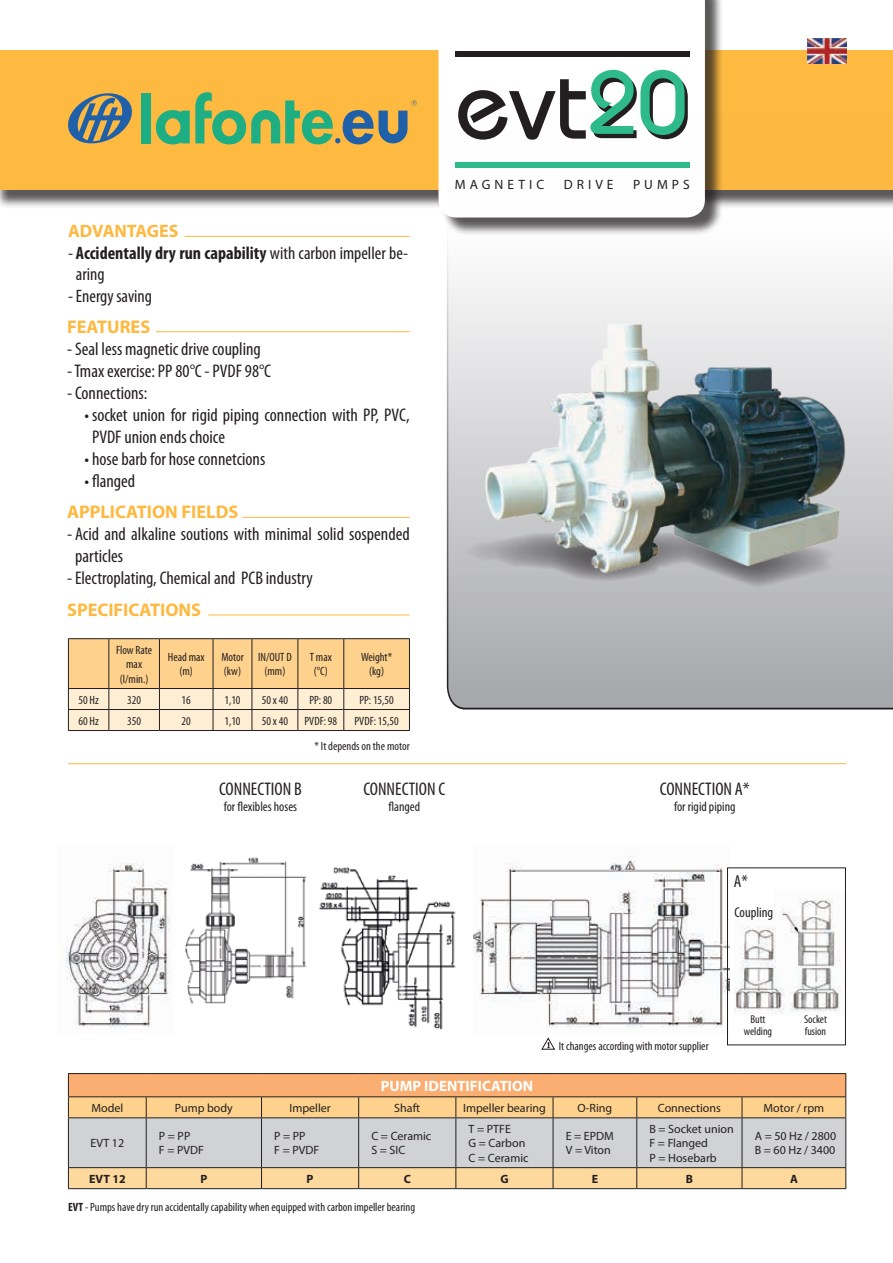
<style>
.page{position:relative;width:893px;height:1263px;background:#fff}
.page>*{position:absolute;margin:0;border:0;box-sizing:border-box;transform-origin:0 0}
.t1{font:condensed 18.3px/22px "Myriad Pro";color:#231f20}
.t2{font:700 18.3px "Myriad Pro";color:#fdb940}
.t3{font:700 condensed 18px/21.6px "Myriad Pro";color:#231f20}
.t4{font:condensed 18px "Myriad Pro";color:#231f20}
.t5{font:700 18px "Myriad Pro";color:#fdb940}
.t6{font:condensed 17.4px "Myriad Pro";color:#231f20}
.t7{font:700 15px "Myriad Pro";color:#fff}
.t8{font:condensed 14.25px "Myriad Pro";color:#231f20}
.t9{font:condensed 13.5px "Myriad Pro";color:#231f20}
.t10{font:13.5px "Myriad Pro";letter-spacing:.3em;color:#231f20}
.t11{font:condensed 12px/14.4px "Myriad Pro";color:#231f20;text-align:center}
.t12{font:12px/14.4px "Myriad Pro";color:#231f20}
.t13{font:700 12px "Myriad Pro";color:#231f20}
.t14{font:condensed 11.4px/12.9px "Myriad Pro";color:#231f20;text-align:center}
.s1{font-weight:400}
.s2{font-weight:700}
</style>
<div class="page">
<div style="left:0;top:53px;width:893px;height:156px;background:#231f20;opacity:.75"></div>
<div style="left:0;top:51px;width:893px;height:139px;background:#fdb940"></div>
<div style="left:441px;top:0;width:283px;height:236px;background:#231f20;opacity:.75"></div>
<svg style="left:438px;top:0;width:267px;height:217px"></svg>
<svg style="left:447px;top:196px;width:446px;height:513px"></svg>
<div style="left:455px;top:51px;width:235px;height:5px;background:#231f20"></div>
<svg style="left:447px;top:70px;width:446px;height:126px"></svg>
<div style="left:142px;top:93px;width:9px;height:50px;background:#1dae84"></div>
<svg style="left:68px;top:93px;width:77px;height:51px"></svg>
<svg style="left:156px;top:92px;width:261px;height:52px"></svg>
<img style="left:65px;top:863px;width:105px;height:165px">
<img style="left:185px;top:857px;width:271px;height:173px">
<img style="left:473px;top:855px;width:254px;height:173px">
<div style="left:455px;top:491px;width:386px;height:129px;background:#b8b9bc"></div>
<img style="left:460px;top:314px;width:407px;height:264px">
<hr style="left:68px;top:763px;width:778px;height:1px;background:#fdb940">
<img style="left:808px;top:39px;width:38px;height:24px">
<hr style="left:68px;top:638px;width:41px;height:1px;background:#231f20">
<hr style="left:109px;top:638px;width:50px;height:1px;background:#231f20">
<hr style="left:159px;top:638px;width:54px;height:1px;background:#231f20">
<hr style="left:213px;top:638px;width:39px;height:1px;background:#231f20">
<hr style="left:252px;top:638px;width:46px;height:1px;background:#231f20">
<hr style="left:298px;top:638px;width:46px;height:1px;background:#231f20">
<hr style="left:344px;top:638px;width:66px;height:1px;background:#231f20">
<svg style="left:68px;top:639px;width:342px;height:91px;background:#f3d6a5"></svg>
<hr style="left:68px;top:730px;width:41px;height:1px;background:#231f20">
<hr style="left:109px;top:730px;width:50px;height:1px;background:#231f20">
<hr style="left:159px;top:730px;width:54px;height:1px;background:#231f20">
<hr style="left:213px;top:730px;width:39px;height:1px;background:#231f20">
<hr style="left:252px;top:730px;width:46px;height:1px;background:#231f20">
<hr style="left:298px;top:730px;width:46px;height:1px;background:#231f20">
<hr style="left:344px;top:730px;width:66px;height:1px;background:#231f20">
<hr style="left:185px;top:236px;width:225px;height:1px;background:#fdb940">
<hr style="left:156px;top:331px;width:254px;height:1px;background:#fdb940">
<hr style="left:242px;top:517px;width:168px;height:1px;background:#fdb940">
<hr style="left:208px;top:615px;width:202px;height:1px;background:#fdb940">
<svg style="left:541px;top:1037px;width:15px;height:13px"></svg>
<hr style="left:68px;top:1073px;width:78px;height:1px;background:#231f20">
<hr style="left:146px;top:1073px;width:115px;height:1px;background:#231f20">
<hr style="left:261px;top:1073px;width:98px;height:1px;background:#231f20">
<hr style="left:359px;top:1073px;width:97px;height:1px;background:#231f20">
<hr style="left:456px;top:1073px;width:97px;height:1px;background:#231f20">
<hr style="left:553px;top:1073px;width:84px;height:1px;background:#231f20">
<hr style="left:637px;top:1073px;width:105px;height:1px;background:#231f20">
<hr style="left:742px;top:1073px;width:104px;height:1px;background:#231f20">
<svg style="left:68px;top:1074px;width:778px;height:114px;background:#e2c5a4"></svg>
<hr style="left:68px;top:1188px;width:78px;height:1px;background:#231f20">
<hr style="left:146px;top:1188px;width:115px;height:1px;background:#231f20">
<hr style="left:261px;top:1188px;width:98px;height:1px;background:#231f20">
<hr style="left:359px;top:1188px;width:97px;height:1px;background:#231f20">
<hr style="left:456px;top:1188px;width:97px;height:1px;background:#231f20">
<hr style="left:553px;top:1188px;width:84px;height:1px;background:#231f20">
<hr style="left:637px;top:1188px;width:105px;height:1px;background:#231f20">
<hr style="left:742px;top:1188px;width:104px;height:1px;background:#231f20">
<img style="left:781px;top:899px;width:61px;height:113px">
<img style="left:734px;top:920px;width:52px;height:94px">
<div style="left:727px;top:867px;width:119px;height:178px;border:1px solid #231f20"></div>
<p class="t10" style="left:455px;top:176px;width:91px">MAGNETIC</p>
<p class="t10" style="left:564px;top:176px;width:51px">DRIVE</p>
<p class="t10" style="left:633px;top:176px;width:58px">PUMPS</p>
<p class="t5" style="left:68px;top:221px;width:112px">ADVANTAGES</p>
<p class="t3" style="left:76px;top:242px;width:334px;text-indent:-8px"><span class="s1">-</span> Accidentally dry run capability <span class="s1">with carbon impeller be&shy;aring</span></p>
<p class="t4" style="left:68px;top:286px;width:86px">- Energy saving</p>
<p class="t2" style="left:67px;top:316px;width:85px">FEATURES</p>
<p class="t1" style="left:67px;top:338px;width:195px">- Seal less magnetic drive coupling</p>
<p class="t1" style="left:67px;top:360px;width:206px">- Tmax exercise: PP 80°C - PVDF 98°C</p>
<p class="t1" style="left:67px;top:382px;width:82px">- Connections:</p>
<p class="t1" style="left:92px;top:404px;width:319px;text-indent:-8px">• socket union for rigid piping connection with PP, PVC,<br>PVDF union ends choice</p>
<p class="t1" style="left:84px;top:448px;width:182px">• hose barb for hose connetcions</p>
<p class="t1" style="left:84px;top:470px;width:52px">• flanged</p>
<p class="t2" style="left:67px;top:502px;width:173px">APPLICATION FIELDS</p>
<p class="t1" style="left:75px;top:524px;width:336px;text-indent:-8px">- Acid and alkaline soutions with minimal solid sospended particles</p>
<p class="t1" style="left:67px;top:568px;width:247px">- Electroplating, Chemical and PCB industry</p>
<p class="t2" style="left:67px;top:600px;width:136px">SPECIFICATIONS</p>
<p class="t11" style="left:116px;top:643px;width:38px">Flow Rate max (l/min.)</p>
<p class="t11" style="left:168px;top:650px;width:38px">Head max (m)</p>
<p class="t11" style="left:221px;top:650px;width:24px;text-align:left">Motor (kw)</p>
<p class="t11" style="left:258px;top:650px;width:35px">IN/OUT D (mm)</p>
<p class="t11" style="left:310px;top:650px;width:24px">T max (°C)</p>
<p class="t11" style="left:361px;top:650px;width:33px">Weight* (kg)</p>
<p class="t11" style="left:78px;top:692px;width:22px">50 Hz</p>
<p class="t11" style="left:127px;top:692px;width:15px">320</p>
<p class="t11" style="left:182px;top:692px;width:11px">16</p>
<p class="t11" style="left:224px;top:692px;width:18px">1,10</p>
<p class="t11" style="left:262px;top:692px;width:28px">50 x 40</p>
<p class="t11" style="left:309px;top:692px;width:24px">PP: 80</p>
<p class="t11" style="left:359px;top:692px;width:36px">PP: 15,50</p>
<p class="t11" style="left:78px;top:713px;width:22px">60 Hz</p>
<p class="t11" style="left:127px;top:713px;width:15px">350</p>
<p class="t11" style="left:182px;top:713px;width:11px">20</p>
<p class="t11" style="left:224px;top:713px;width:18px">1,10</p>
<p class="t11" style="left:262px;top:713px;width:28px">50 x 40</p>
<p class="t11" style="left:304px;top:713px;width:34px">PVDF: 98</p>
<p class="t11" style="left:355px;top:713px;width:46px">PVDF: 15,50</p>
<p class="t1" style="left:219px;top:778px;width:84px">CONNECTION B</p>
<p class="t9" style="left:224px;top:800px;width:75px">for flexibles hoses</p>
<p class="t11" style="left:315px;top:739px;width:97px">* It depends on the motor</p>
<p class="t1" style="left:363px;top:778px;width:83px">CONNECTION C</p>
<p class="t9" style="left:388px;top:800px;width:33px">flanged</p>
<p class="t1" style="left:660px;top:778px;width:91px">CONNECTION A*</p>
<p class="t9" style="left:674px;top:800px;width:63px">for rigid piping</p>
<p class="t6" style="left:734px;top:872px;width:16px">A*</p>
<p class="t8" style="left:735px;top:905px;width:40px">Coupling</p>
<p class="t11" style="left:559px;top:1039px;width:151px">It changes according with motor supplier</p>
<p class="t14" style="left:744px;top:1012px;width:30px">Butt welding</p>
<p class="t14" style="left:804px;top:1012px;width:24px;text-align:left">Socket fusion</p>
<p class="t7" style="left:381px;top:1077px;width:154px">PUMP IDENTIFICATION</p>
<p class="t12" style="left:91px;top:1100px;width:33px">Model</p>
<p class="t12" style="left:175px;top:1100px;width:60px">Pump body</p>
<p class="t12" style="left:289px;top:1100px;width:43px">Impeller</p>
<p class="t12" style="left:394px;top:1100px;width:27px">Shaft</p>
<p class="t12" style="left:463px;top:1100px;width:84px">Impeller bearing</p>
<p class="t12" style="left:577px;top:1100px;width:36px">O-Ring</p>
<p class="t12" style="left:658px;top:1100px;width:65px">Connections</p>
<p class="t12" style="left:764px;top:1100px;width:62px">Motor / rpm</p>
<p class="t12" style="left:90px;top:1136px;width:35px">EVT 12</p>
<p class="t12" style="left:159px;top:1128px;width:46px">P = PP<br>F = PVDF</p>
<p class="t12" style="left:274px;top:1128px;width:46px">P = PP<br>F = PVDF</p>
<p class="t12" style="left:371px;top:1128px;width:61px">C = Ceramic<br>S = SIC</p>
<p class="t12" style="left:469px;top:1121px;width:61px">T = PTFE<br>G = Carbon<br>C = Ceramic</p>
<p class="t12" style="left:566px;top:1128px;width:50px">E = EPDM<br>V = Viton</p>
<p class="t12" style="left:650px;top:1121px;width:86px">B = Socket union<br>F = Flanged<br>P = Hosebarb</p>
<p class="t12" style="left:755px;top:1128px;width:83px">A = 50 Hz / 2800<br>B = 60 Hz / 3400</p>
<p class="t13" style="left:89px;top:1172px;width:38px">EVT 12</p>
<p class="t13" style="left:200px;top:1172px;width:8px">P</p>
<p class="t13" style="left:307px;top:1172px;width:8px">P</p>
<p class="t13" style="left:404px;top:1172px;width:9px">C</p>
<p class="t13" style="left:500px;top:1172px;width:10px">G</p>
<p class="t13" style="left:592px;top:1172px;width:8px">E</p>
<p class="t13" style="left:686px;top:1172px;width:9px">B</p>
<p class="t13" style="left:790px;top:1172px;width:9px">A</p>
<p class="t11" style="left:68px;top:1200px;width:349px"><span class="s2">EVT</span> - Pumps have dry run accidentally capability when equipped with carbon impeller bearing</p>
</div>
